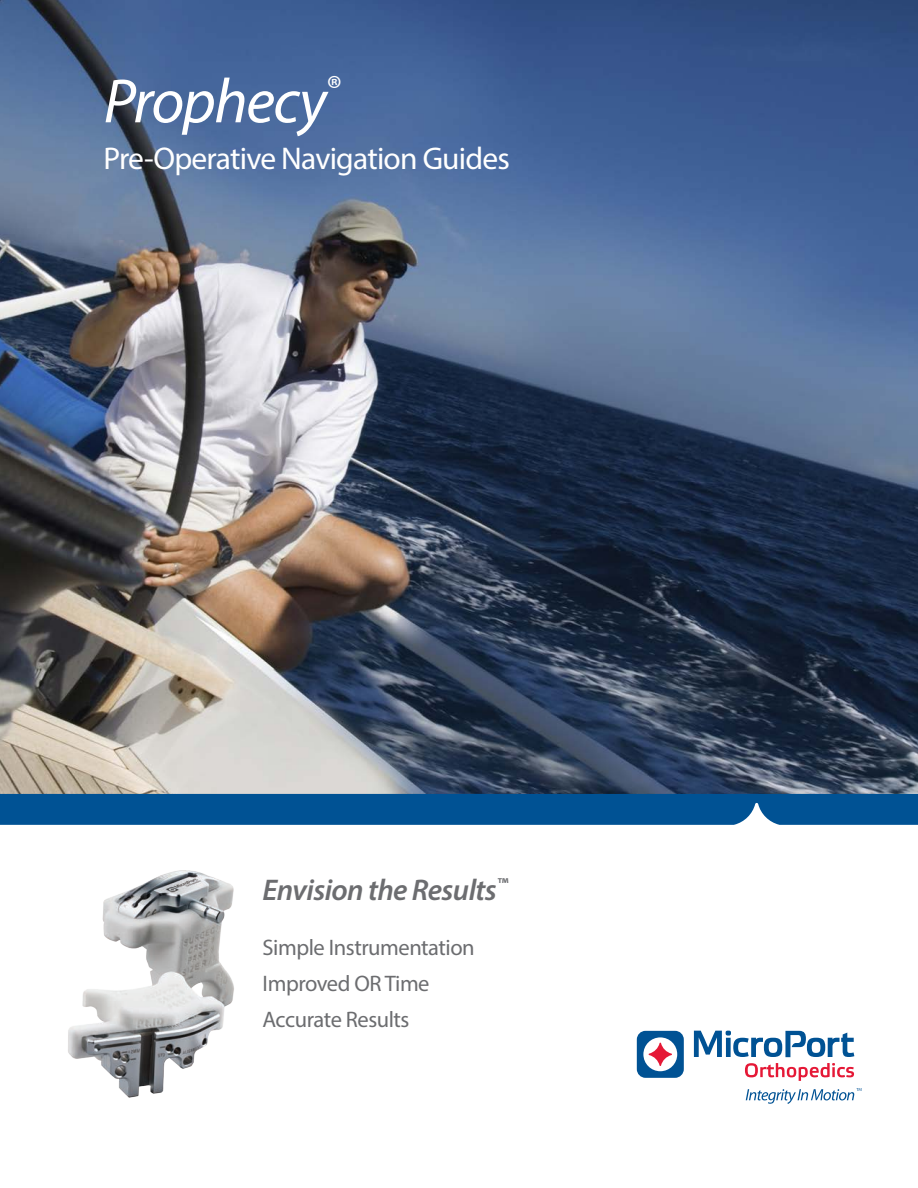
<style>
.page{position:relative;width:918px;height:1188px;background:#fff}
.page>*{position:absolute;margin:0;border:0;box-sizing:border-box;transform-origin:0 0}
.t1{font:italic 63px "Myriad Pro";letter-spacing:-.025em;color:#fff}
.t2{font:31.5px "Myriad Pro";letter-spacing:-.025em;color:#fff}
.t3{font:italic 600 30px "Myriad Pro";letter-spacing:-.02em;color:#6c6d70}
.t4{font:22.5px "Myriad Pro";letter-spacing:-.02em;color:#6c6d70}
</style>
<div class="page">
<img style="left:0;top:0;width:918px;height:794px">
<img style="left:68px;top:870px;width:166px;height:228px">
<svg style="left:637px;top:1031px;width:47px;height:47px"></svg>
<svg style="left:745px;top:1063px;width:109px;height:18px"></svg>
<svg style="left:694px;top:1031px;width:160px;height:26px"></svg>
<svg style="left:746px;top:1088px;width:116px;height:16px"></svg>
<div style="left:0;top:794px;width:918px;height:31px;background:#005294"></div>
<p class="t1" style="left:104px;top:62px;width:238px">Prophecy<sup>®</sup></p>
<p class="t2" style="left:104px;top:139px;width:408px">Pre-Operative Navigation Guides</p>
<p class="t3" style="left:263px;top:871px;width:247px">Envision the Results<sup>™</sup></p>
<p class="t4" style="left:263px;top:933px;width:214px">Simple Instrumentation</p>
<p class="t4" style="left:263px;top:969px;width:168px">Improved OR Time</p>
<p class="t4" style="left:263px;top:1005px;width:148px">Accurate Results</p>
</div>
